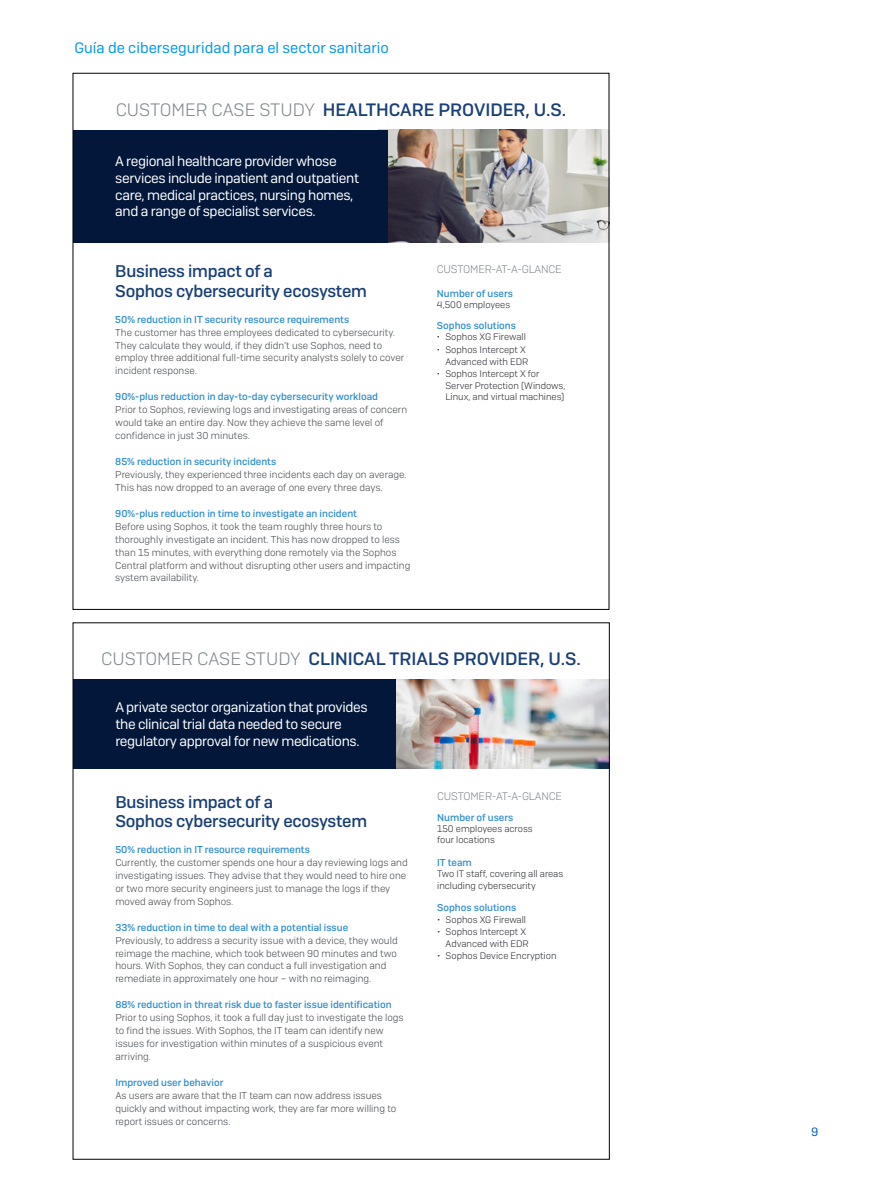
<style>
.page{position:relative;width:893px;height:1191px;background:#fff}
.page>*{position:absolute;margin:0;border:0;box-sizing:border-box;transform-origin:0 0}
.t1{font:500 17.85px "Sophos Sans";color:#193f77}
.t2{font:500 16.95px/19.4px "Sophos Sans";letter-spacing:-.015em;color:#193f77}
.t3{font:15px "Sophos Sans";color:#0097ee}
.t4{font:13.95px/16.6px "Sophos Sans";letter-spacing:-.025em;color:#fff}
.t5{font:12px "Sophos Sans";color:#005bc8}
.t6{font:300 10.95px "Sophos Sans";letter-spacing:-.015em;color:#81898e}
.t7{font:300 9.9px/12.9px "Sophos Sans";color:#43494d}
.t8{font:500 9.9px "Sophos Sans";color:#308ecd}
.t9{font:300 9.45px/11.4px "Sophos Sans";color:#282c31}
.s1{font-weight:300;color:#81898e}
.s2{font-weight:500;color:#308ecd}
</style>
<div class="page">
<img style="left:387px;top:130px;width:220px;height:112px">
<div style="left:73px;top:130px;width:314px;height:112px;background:#02173a"></div>
<img style="left:396px;top:679px;width:211px;height:89px">
<div style="left:73px;top:679px;width:323px;height:89px;background:#02173a"></div>
<h3 class="t3" style="left:74px;top:39px;width:316px">Guía de ciberseguridad para el sector sanitario</h3>
<p class="t1" style="left:116px;top:99px;width:452px"><span class="s1">CUSTOMER CASE STUDY</span> HEALTHCARE PROVIDER, U.S.</p>
<p class="t4" style="left:115px;top:153px;width:245px">A regional healthcare provider whose services include inpatient and outpatient care, medical practices, nursing homes, and a range of specialist services.</p>
<p class="t2" style="left:115px;top:261px;width:253px">Business impact of a<br>Sophos cybersecurity ecosystem</p>
<p class="t7" style="left:115px;top:312px;width:291px"><span class="s2">50% reduction in IT security resource requirements<br></span>The customer has three employees dedicated to cybersecurity.<br>They calculate they would, if they didn’t use Sophos, need to employ three additional full-time security analysts solely to cover incident response.</p>
<p class="t7" style="left:115px;top:390px;width:293px"><span class="s2">90%-plus reduction in day-to-day cybersecurity workload<br></span>Prior to Sophos, reviewing logs and investigating areas of concern would take an entire day. Now they achieve the same level of confidence in just 30 minutes.</p>
<p class="t7" style="left:115px;top:455px;width:293px"><span class="s2">85% reduction in security incidents<br></span>Previously, they experienced three incidents each day on average.<br>This has now dropped to an average of one every three days.</p>
<p class="t7" style="left:115px;top:507px;width:297px"><span class="s2">90%-plus reduction in time to investigate an incident<br></span>Before using Sophos, it took the team roughly three hours to thoroughly investigate an incident. This has now dropped to less than 15 minutes, with everything done remotely via the Sophos Central platform and without disrupting other users and impacting system availability.</p>
<p class="t6" style="left:437px;top:262px;width:126px">CUSTOMER-AT-A-GLANCE</p>
<p class="t8" style="left:437px;top:287px;width:78px">Number of users</p>
<p class="t9" style="left:437px;top:299px;width:75px">4,500 employees</p>
<p class="t8" style="left:437px;top:320px;width:81px">Sophos solutions</p>
<p class="t9" style="left:437px;top:331px;width:90px">• Sophos XG Firewall</p>
<p class="t9" style="left:437px;top:344px;width:93px;text-align:right">• Sophos Intercept X<br>Advanced with EDR</p>
<p class="t9" style="left:445px;top:368px;width:122px;text-indent:-8px">• Sophos Intercept X for<br>Server Protection (Windows,<br>Linux, and virtual machines)</p>
<p class="t1" style="left:101px;top:648px;width:481px"><span class="s1">CUSTOMER CASE STUDY</span> CLINICAL TRIALS PROVIDER, U.S.</p>
<p class="t4" style="left:115px;top:699px;width:254px">A private sector organization that provides the clinical trial data needed to secure regulatory approval for new medications.</p>
<p class="t2" style="left:115px;top:791px;width:253px">Business impact of a<br>Sophos cybersecurity ecosystem</p>
<p class="t7" style="left:115px;top:843px;width:294px"><span class="s2">50% reduction in IT resource requirements<br></span>Currently, the customer spends one hour a day reviewing logs and investigating issues. They advise that they would need to hire one or two more security engineers just to manage the logs if they moved away from Sophos.</p>
<p class="t7" style="left:115px;top:920px;width:284px"><span class="s2">33% reduction in time to deal with a potential issue </span>Previously, to address a security issue with a device, they would reimage the machine, which took between 90 minutes and two hours. With Sophos, they can conduct a full investigation and remediate in approximately one hour – with no reimaging.</p>
<p class="t7" style="left:115px;top:998px;width:290px"><span class="s2">88% reduction in threat risk due to faster issue identification </span>Prior to using Sophos, it took a full day just to investigate the logs to find the issues. With Sophos, the IT team can identify new issues for investigation within minutes of a suspicious event arriving.</p>
<p class="t7" style="left:115px;top:1076px;width:282px"><span class="s2">Improved user behavior<br></span>As users are aware that the IT team can now address issues quickly and without impacting work, they are far more willing to report issues or concerns.</p>
<p class="t6" style="left:437px;top:789px;width:126px">CUSTOMER-AT-A-GLANCE</p>
<p class="t8" style="left:437px;top:811px;width:78px">Number of users</p>
<p class="t9" style="left:437px;top:822px;width:97px">150 employees across four locations</p>
<p class="t8" style="left:437px;top:856px;width:36px">IT team</p>
<p class="t9" style="left:437px;top:868px;width:128px">Two IT staff, covering all areas including cybersecurity</p>
<p class="t8" style="left:437px;top:901px;width:81px">Sophos solutions</p>
<p class="t9" style="left:437px;top:913px;width:91px">• Sophos XG Firewall</p>
<p class="t9" style="left:437px;top:926px;width:93px;text-align:right">• Sophos Intercept X<br>Advanced with EDR</p>
<p class="t9" style="left:437px;top:950px;width:121px">• Sophos Device Encryption</p>
<p class="t5" style="left:811px;top:1124px;width:9px">9</p>
</div>
